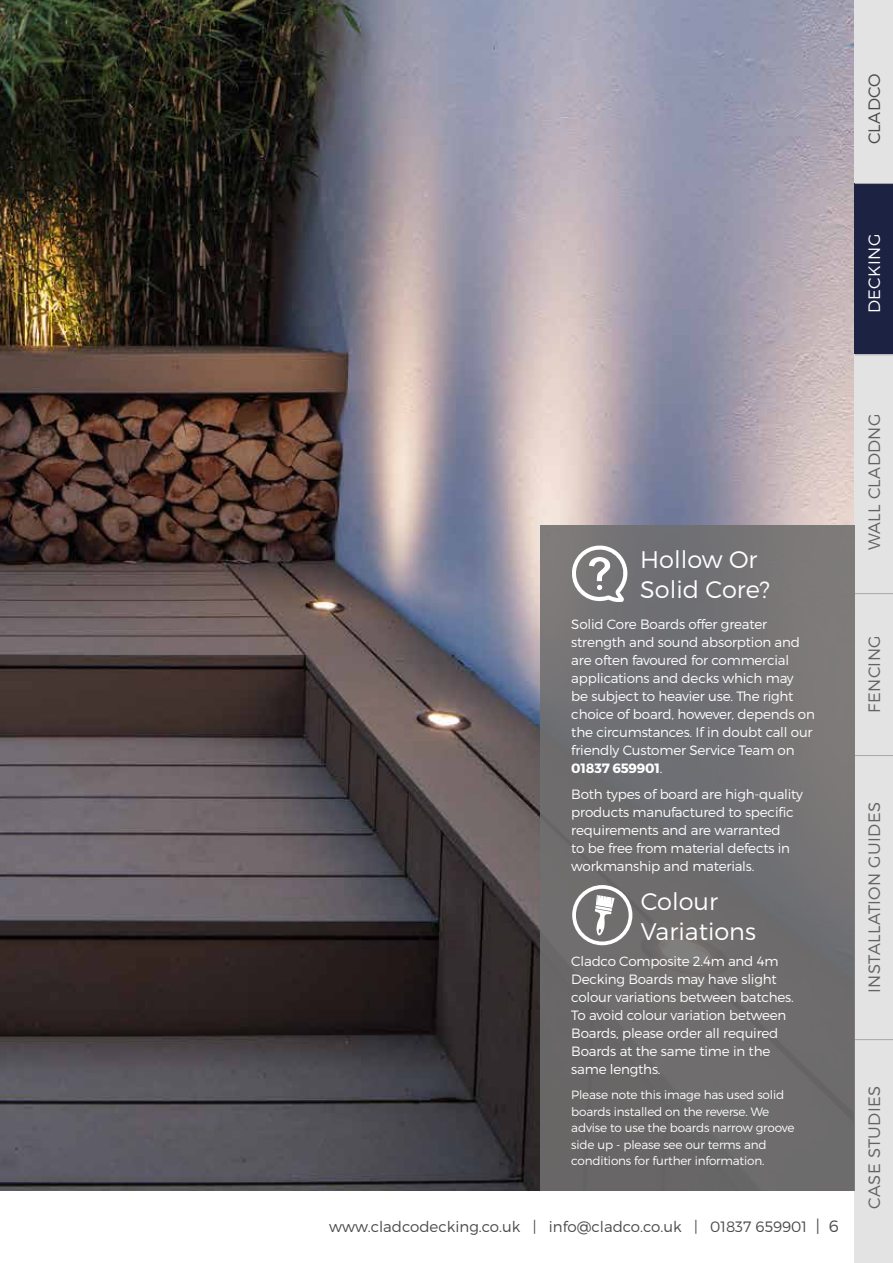
<style>
.page{position:relative;width:893px;height:1263px;background:#fff}
.page>*{position:absolute;margin:0;border:0;box-sizing:border-box;transform-origin:0 0}
.t1{font:300 24px/30px "Montserrat";color:#fff}
.t2{font:300 16.5px "Montserrat";letter-spacing:.02em;color:#646363}
.t3{font:300 16.5px "Montserrat";letter-spacing:.02em;color:#fff}
.t4{font:300 16.5px "Montserrat";letter-spacing:.02em;color:#4a4a49}
.t5{font:300 15px "Montserrat";color:#4a4a49}
.t6{font:300 13.5px/18px "Montserrat";letter-spacing:-.015em;color:#fff}
.t7{font:300 12px/16.5px "Montserrat";letter-spacing:-.015em;color:#fff}
.s1{font-weight:700}
.s2{font-size:16.5px}
</style>
<div class="page">
<img style="left:0;top:0;width:855px;height:1191px">
<div style="left:855px;top:0;width:38px;height:1263px;background:#e3e3e3"></div>
<div style="left:855px;top:184px;width:38px;height:170px;background:#1b2242"></div>
<hr style="left:855px;top:354px;width:38px;height:1px;background:#a8a8a7">
<hr style="left:855px;top:183px;width:38px;height:1px;background:#a8a8a7">
<hr style="left:855px;top:593px;width:38px;height:1px;background:#a8a8a7">
<hr style="left:855px;top:755px;width:38px;height:1px;background:#a8a8a7">
<hr style="left:855px;top:1039px;width:38px;height:1px;background:#a8a8a7">
<div style="left:540px;top:525px;width:315px;height:666px;background:#706f6f"></div>
<svg style="left:569px;top:543px;width:59px;height:59px"></svg>
<div style="left:572px;top:885px;width:60px;height:60px;border:4px solid #fff;border-radius:50%"></div>
<svg style="left:595px;top:895px;width:20px;height:41px"></svg>
<p class="t4" style="left:864px;top:144px;width:73px;rotate:-90deg">CLADCO</p>
<p class="t3" style="left:864px;top:313px;width:81px;rotate:-90deg">DECKING</p>
<h1 class="t1" style="left:640px;top:544px;width:131px">Hollow Or<br>Solid Core?</h1>
<p class="t6" style="left:571px;top:615px;width:245px">Solid Core Boards offer greater strength and sound absorption and are often favoured for commercial applications and decks which may<br>be subject to heavier use. The right choice of board, however, depends on the circumstances. If in doubt call our friendly Customer Service Team on<br><span class="s1">01837 659901</span>.</p>
<p class="t6" style="left:571px;top:785px;width:233px">Both types of board are high-quality products manufactured to specific requirements and are warranted<br>to be free from material defects in workmanship and materials.</p>
<h1 class="t1" style="left:641px;top:886px;width:116px">Colour<br>Variations</h1>
<p class="t6" style="left:571px;top:952px;width:224px">Cladco Composite 2.4m and 4m<br>Decking Boards may have slight colour variations between batches.<br>To avoid colour variation between<br>Boards, please order all required<br>Boards at the same time in the same lengths.</p>
<p class="t7" style="left:571px;top:1086px;width:225px">Please note this image has used solid boards installed on the reverse. We advise to use the boards narrow groove side up - please see our terms and conditions for further information.</p>
<p class="t5" style="left:329px;top:1218px;width:511px">www.cladcodecking.co.uk | info@cladco.co.uk | 01837 659901 <span class="s2">| 6</span></p>
<p class="t2" style="left:864px;top:550px;width:138px;rotate:-90deg">WALL CLADDNG</p>
<p class="t2" style="left:864px;top:712px;width:79px;rotate:-90deg">FENCING</p>
<p class="t2" style="left:864px;top:993px;width:192px;rotate:-90deg">INSTALLATION GUIDES</p>
<p class="t2" style="left:864px;top:1208px;width:124px;rotate:-90deg">CASE STUDIES</p>
</div>
